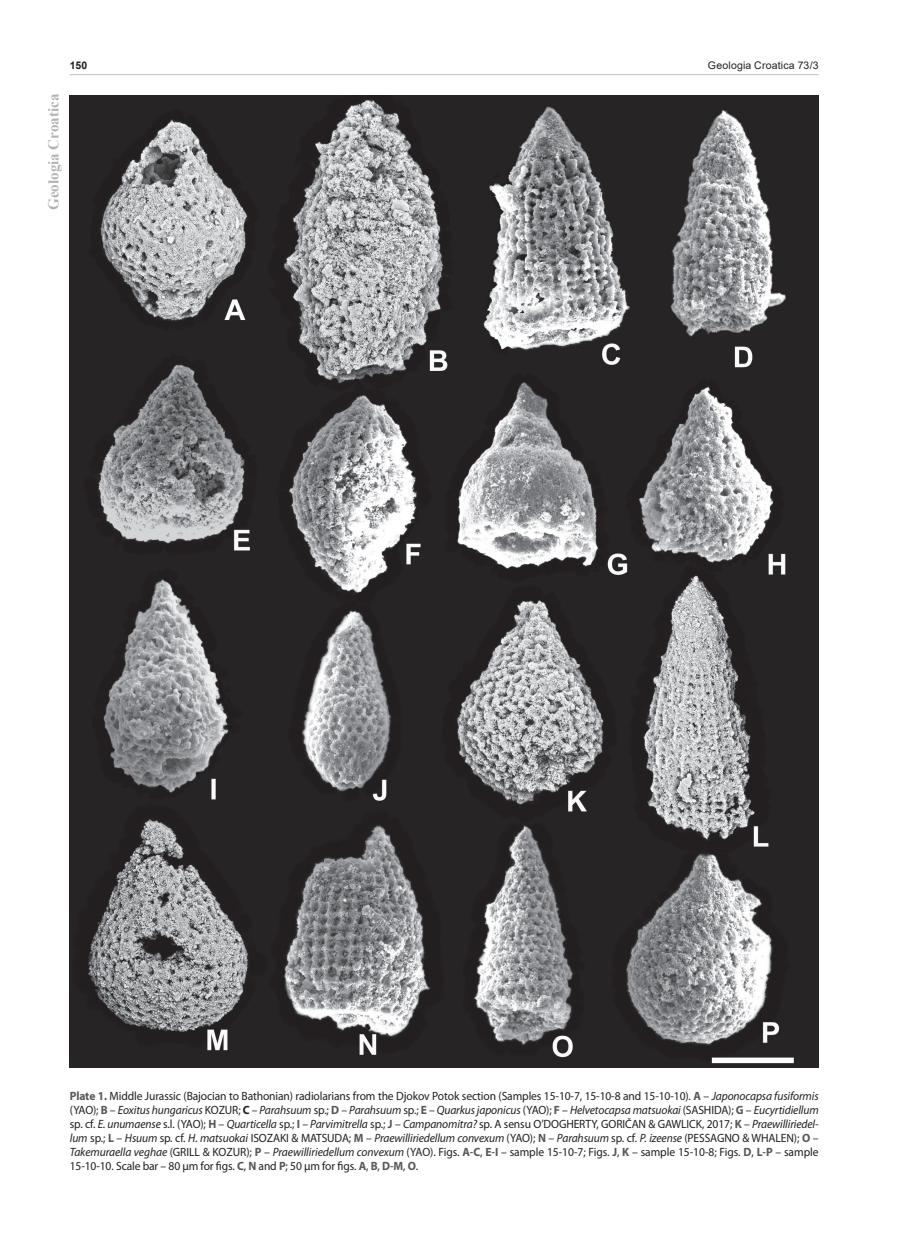
<style>
.page{position:relative;width:897px;height:1237px;background:#fff}
.page>*{position:absolute;margin:0;border:0;box-sizing:border-box;transform-origin:0 0}
.t1{font:700 15px "Times New Roman";color:#b2b3b7}
.t2{font:12px/14.1px "Myriad Pro";letter-spacing:-.01em;color:#231f20;text-align:justify;scale:.96 1}
.t3{font:10.5px "Arial";letter-spacing:.015em;color:#231f20}
.t4{font:700 10.5px "Arial";color:#231f20}
.s1{font-weight:700;color:#57585a}
.s2{font-style:italic}
.s3{font-weight:700}
</style>
<div class="page">
<hr style="left:70px;top:74px;width:748px;height:1px;background:#c7c8ca">
<img style="left:70px;top:95px;width:748px;height:972px">
<p class="t4" style="left:70px;top:58px;width:19px">150</p>
<p class="t3" style="left:707px;top:58px;width:112px">Geologia Croatica 73/3</p>
<p class="t1" style="left:43px;top:210px;width:118px;rotate:-90deg">Geologia Croatica</p>
<p class="t2" style="left:70px;top:1088px;width:781px"><span class="s1">Plate 1.</span> Middle Jurassic (Bajocian to Bathonian) radiolarians from the Djokov Potok section (Samples 15-10-7, 15-10-8 and 15-10-10). <span class="s1">A</span> – <span class="s2">Japonocapsa fusiformis </span>(YAO); <span class="s1">B</span> – <span class="s2">Eoxitus hungaricus</span> KOZUR; <span class="s3">C</span> – <span class="s2">Parahsuum</span> sp.; <span class="s1">D</span> – <span class="s2">Parahsuum</span> sp.; <span class="s1">E</span> – <span class="s2">Quarkus japonicus</span> (YAO); <span class="s1">F</span> – <span class="s2">Helvetocapsa matsuokai</span> (SASHIDA); <span class="s1">G</span> – <span class="s2">Eucyrtidiellum </span>sp. cf. <span class="s2">E. unumaense</span> s.l. (YAO); <span class="s1">H</span> – <span class="s2">Quarticella</span> sp.; <span class="s1">I</span> – <span class="s2">Parvimitrella</span> sp.; <span class="s1">J</span> – <span class="s2">Campanomitra?</span> sp. A sensu O’DOGHERTY, GORIČAN &amp; GAWLICK, 2017; <span class="s1">K</span> – <span class="s2">Praewilliriedel&shy;lum</span> sp.; <span class="s1">L</span> – <span class="s2">Hsuum</span> sp. cf. <span class="s2">H. matsuokai</span> ISOZAKI &amp; MATSUDA; <span class="s1">M</span> – <span class="s2">Praewilliriedellum convexum</span> (YAO); <span class="s1">N</span> – <span class="s2">Parahsuum</span> sp. cf. <span class="s2">P. izeense</span> (PESSAGNO &amp; WHALEN); <span class="s1">O</span> – <span class="s2">Takemuraella veghae</span> (GRILL &amp; KOZUR); <span class="s1">P</span> – <span class="s2">Praewilliriedellum convexum</span> (YAO). Figs. <span class="s1">A</span>-<span class="s1">C</span>, <span class="s1">E</span>-<span class="s1">I</span> – sample 15-10-7; Figs. <span class="s1">J</span>, <span class="s1">K</span> – sample 15-10-8; Figs. <span class="s1">D</span>, <span class="s1">L</span>-<span class="s1">P</span> – sample 15-10-10. Scale bar – 80 μm for figs. <span class="s1">C</span>, <span class="s1">N</span> and <span class="s1">P</span>; 50 μm for figs. <span class="s1">A</span>, <span class="s1">B</span>, <span class="s1">D</span>-<span class="s1">M</span>, <span class="s1">O</span>.</p>
</div>
